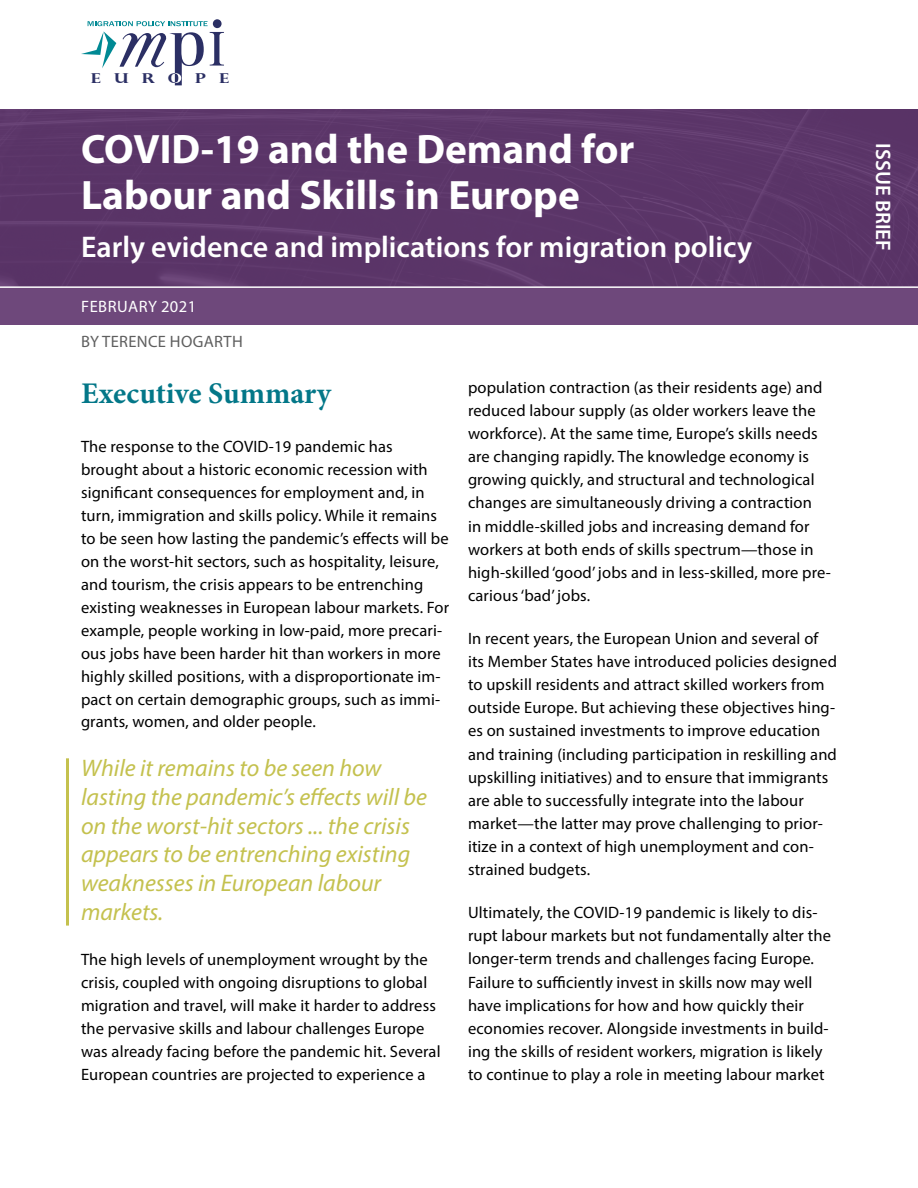
<style>
.page{position:relative;width:918px;height:1188px;background:#fff}
.page>*{position:absolute;margin:0;border:0;box-sizing:border-box;transform-origin:0 0}
.t1{font:700 41.25px/46.5px "Myriad Pro";color:#fff}
.t2{font:600 30px "Myriad Pro";color:#fff}
.t3{font:700 30px "Minion Pro";color:#037788}
.t4{font:italic 24px/28.7px "Myriad Pro";color:#c4c14e}
.t5{font:600 21px "Myriad Pro";color:#fff}
.t6{font:16.5px/23.1px "Myriad Pro";letter-spacing:.01em;color:#000}
.t7{font:16.5px "Myriad Pro";letter-spacing:.02em;color:#5f5f5f}
.t8{font:16.5px "Myriad Pro";letter-spacing:.03em;color:#fff}
.t9{font:700 13.65px "Perpetua Titling";letter-spacing:.775em;color:#2b2f64;scale:1.25 1}
</style>
<div class="page">
<hr style="left:66px;top:758px;width:3px;height:168px;background:#c4c14e">
<div style="left:0;top:109px;width:918px;height:216px;background:linear-gradient(to bottom,#573265,#664073)"></div>
<hr style="left:0;top:286px;width:918px;height:2px;background:#fff">
<svg style="left:213px;top:19px;width:9px;height:9px"></svg>
<svg style="left:81px;top:21px;width:143px;height:64px"></svg>
<p class="t9" style="left:91px;top:70px;width:112px">EUROPE</p>
<h1 class="t1" style="left:81px;top:124px;width:555px">COVID-19 and the Demand for<br>Labour and Skills in Europe</h1>
<h2 class="t2" style="left:81px;top:228px;width:673px">Early evidence and implications for migration policy</h2>
<p class="t8" style="left:81px;top:296px;width:117px">FEBRUARY 2021</p>
<p class="t7" style="left:81px;top:332px;width:163px">BY TERENCE HOGARTH</p>
<h2 class="t3" style="left:81px;top:372px;width:252px">Executive Summary</h2>
<p class="t6" style="left:81px;top:435px;width:370px">The response to the COVID-19 pandemic has brought about a historic economic recession with significant consequences for employment and, in turn, immigration and skills policy. While it remains to be seen how lasting the pandemic’s effects will be on the worst-hit sectors, such as hospitality, leisure, and tourism, the crisis appears to be entrenching existing weaknesses in European labour markets. For example, people working in low-paid, more precari&shy;ous jobs have been harder hit than workers in more highly skilled positions, with a disproportionate im&shy;pact on certain demographic groups, such as immi&shy;grants, women, and older people.</p>
<h3 class="t4" style="left:81px;top:754px;width:348px">While it remains to be seen how lasting the pandemic’s effects will be on the worst-hit sectors ... the crisis appears to be entrenching existing weaknesses in European labour markets.</h3>
<p class="t6" style="left:81px;top:948px;width:361px">The high levels of unemployment wrought by the crisis, coupled with ongoing disruptions to global migration and travel, will make it harder to address the pervasive skills and labour challenges Europe was already facing before the pandemic hit. Several European countries are projected to experience a</p>
<p class="t6" style="left:468px;top:376px;width:364px">population contraction (as their residents age) and reduced labour supply (as older workers leave the workforce). At the same time, Europe’s skills needs are changing rapidly. The knowledge economy is growing quickly, and structural and technological changes are simultaneously driving a contraction<br>in middle-skilled jobs and increasing demand for workers at both ends of skills spectrum—those in high-skilled ‘good’ jobs and in less-skilled, more pre&shy;carious ‘bad’ jobs.</p>
<p class="t6" style="left:468px;top:627px;width:370px">In recent years, the European Union and several of its Member States have introduced policies designed to upskill residents and attract skilled workers from outside Europe. But achieving these objectives hing&shy;es on sustained investments to improve education and training (including participation in reskilling and upskilling initiatives) and to ensure that immigrants are able to successfully integrate into the labour market—the latter may prove challenging to prior&shy;itize in a context of high unemployment and con&shy;strained budgets.</p>
<p class="t6" style="left:468px;top:901px;width:364px">Ultimately, the COVID-19 pandemic is likely to dis&shy;rupt labour markets but not fundamentally alter the longer-term trends and challenges facing Europe.<br>Failure to sufficiently invest in skills now may well have implications for how and how quickly their economies recover. Alongside investments in build&shy;ing the skills of resident workers, migration is likely to continue to play a role in meeting labour market</p>
<p class="t5" style="left:896px;top:143px;width:109px;rotate:90deg">ISSUE BRIEF</p>
</div>
